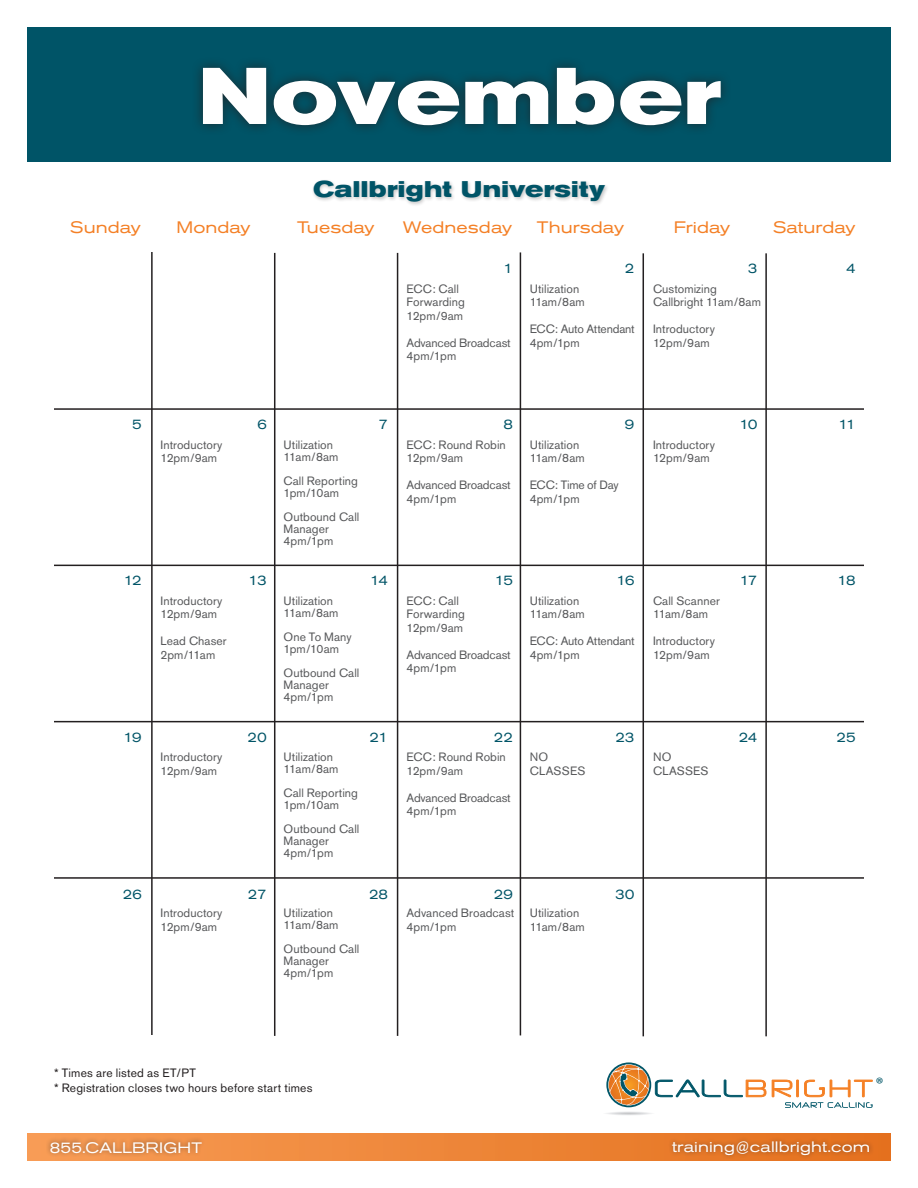
<style>
.page{position:relative;width:918px;height:1188px;background:#fff}
.page>*{position:absolute;margin:0;border:0;box-sizing:border-box;transform-origin:0 0}
.t1{font:700 expanded 79.5px "Akzidenz Grotesk BE";letter-spacing:.01em;color:#fff}
.t2{font:700 expanded 22.5px "Akzidenz Grotesk BE";letter-spacing:.02em;color:#005467}
.t3{font:18.15px "Myriad Pro";color:#005668}
.t4{font:expanded 16.5px "Akzidenz Grotesk BE";color:#f48026}
.t5{font:expanded 15px "Akzidenz Grotesk BE";letter-spacing:.01em;color:#fff}
.t6{font:expanded 13.5px "Akzidenz Grotesk BE";letter-spacing:-.045em;color:#005467}
.t7{font:12px/13.5px "Akzidenz Grotesk BE";letter-spacing:.005em;color:#57585a}
.t8{font:12px "Akzidenz Grotesk BE";letter-spacing:-.015em;color:#57585a}
.t9{font:12px "Akzidenz Grotesk BE";letter-spacing:.015em;color:#231f20}
</style>
<div class="page">
<svg style="left:27px;top:1134px;width:864px;height:27px"></svg>
<div style="left:46px;top:1136px;width:828px;height:23px;background:#231f20;opacity:.5"></div>
<div style="left:312px;top:179px;width:298px;height:28px;background:#231f20;opacity:.25"></div>
<svg style="left:606px;top:1062px;width:45px;height:45px"></svg>
<svg style="left:608px;top:1064px;width:41px;height:41px"></svg>
<svg style="left:655px;top:1079px;width:218px;height:29px"></svg>
<hr style="left:151px;top:252px;width:2px;height:783px;background:#231f20">
<hr style="left:397px;top:253px;width:1px;height:783px;background:#231f20">
<hr style="left:274px;top:253px;width:1px;height:783px;background:#231f20">
<hr style="left:520px;top:252px;width:1px;height:783px;background:#231f20">
<hr style="left:765px;top:253px;width:2px;height:783px;background:#231f20">
<hr style="left:643px;top:253px;width:1px;height:783px;background:#231f20">
<hr style="left:54px;top:408px;width:810px;height:2px;background:#231f20">
<hr style="left:54px;top:565px;width:810px;height:1px;background:#231f20">
<hr style="left:54px;top:721px;width:810px;height:1px;background:#231f20">
<hr style="left:54px;top:877px;width:810px;height:2px;background:#231f20">
<div style="left:27px;top:27px;width:864px;height:135px;background:#005467"></div>
<div style="left:192px;top:57px;width:540px;height:79px;background:#231f20;opacity:.75"></div>
<p class="t1" style="left:198px;top:50px;width:523px">November</p>
<p class="t2" style="left:313px;top:177px;width:293px">Callbright University</p>
<p class="t4" style="left:70px;top:217px;width:72px">Sunday</p>
<p class="t4" style="left:177px;top:217px;width:76px">Monday</p>
<p class="t4" style="left:297px;top:217px;width:79px">Tuesday</p>
<p class="t4" style="left:403px;top:217px;width:110px">Wednesday</p>
<p class="t4" style="left:537px;top:217px;width:89px">Thursday</p>
<p class="t4" style="left:674px;top:217px;width:58px">Friday</p>
<p class="t4" style="left:773px;top:217px;width:84px">Saturday</p>
<p class="t6" style="left:503px;top:260px;width:11px">1</p>
<p class="t7" style="left:406px;top:282px;width:60px">ECC: Call<br>Forwarding</p>
<p class="t7" style="left:406px;top:309px;width:58px">12pm/9am</p>
<p class="t8" style="left:406px;top:335px;width:106px">Advanced Broadcast</p>
<p class="t7" style="left:406px;top:349px;width:51px">4pm/1pm</p>
<p class="t6" style="left:625px;top:260px;width:11px">2</p>
<p class="t7" style="left:530px;top:282px;width:51px">Utilization</p>
<p class="t7" style="left:530px;top:295px;width:57px">11am/8am</p>
<p class="t8" style="left:530px;top:322px;width:107px">ECC: Auto Attendant</p>
<p class="t7" style="left:530px;top:336px;width:51px">4pm/1pm</p>
<p class="t6" style="left:748px;top:260px;width:11px">3</p>
<p class="t7" style="left:653px;top:282px;width:109px">Customizing<br>Callbright 11am/8am</p>
<p class="t7" style="left:653px;top:322px;width:63px">Introductory<br>12pm/9am</p>
<p class="t6" style="left:846px;top:260px;width:11px">4</p>
<p class="t6" style="left:132px;top:416px;width:11px">5</p>
<p class="t6" style="left:257px;top:416px;width:11px">6</p>
<p class="t6" style="left:379px;top:416px;width:11px">7</p>
<p class="t6" style="left:503px;top:416px;width:11px">8</p>
<p class="t6" style="left:625px;top:416px;width:11px">9</p>
<p class="t6" style="left:739px;top:416px;width:20px">10</p>
<p class="t6" style="left:838px;top:416px;width:19px">11</p>
<p class="t7" style="left:160px;top:438px;width:63px">Introductory</p>
<p class="t7" style="left:160px;top:451px;width:58px">12pm/9am</p>
<p class="t7" style="left:284px;top:438px;width:51px">Utilization</p>
<p class="t7" style="left:284px;top:450px;width:57px">11am/8am</p>
<p class="t7" style="left:284px;top:474px;width:76px">Call Reporting</p>
<p class="t7" style="left:284px;top:486px;width:57px">1pm/10am</p>
<p class="t7" style="left:284px;top:510px;width:77px;line-height:12px">Outbound Call<br>Manager</p>
<p class="t7" style="left:284px;top:534px;width:51px">4pm/1pm</p>
<p class="t7" style="left:406px;top:438px;width:101px">ECC: Round Robin</p>
<p class="t7" style="left:406px;top:451px;width:58px">12pm/9am</p>
<p class="t8" style="left:406px;top:478px;width:106px">Advanced Broadcast</p>
<p class="t7" style="left:406px;top:492px;width:51px">4pm/1pm</p>
<p class="t7" style="left:530px;top:438px;width:51px">Utilization</p>
<p class="t7" style="left:530px;top:451px;width:57px">11am/8am</p>
<p class="t8" style="left:530px;top:478px;width:90px">ECC: Time of Day</p>
<p class="t7" style="left:530px;top:492px;width:51px">4pm/1pm</p>
<p class="t7" style="left:653px;top:438px;width:63px">Introductory</p>
<p class="t7" style="left:653px;top:451px;width:58px">12pm/9am</p>
<p class="t6" style="left:124px;top:572px;width:19px">12</p>
<p class="t6" style="left:249px;top:572px;width:19px">13</p>
<p class="t6" style="left:370px;top:572px;width:19px">14</p>
<p class="t6" style="left:495px;top:572px;width:20px">15</p>
<p class="t6" style="left:616px;top:572px;width:20px">16</p>
<p class="t6" style="left:740px;top:572px;width:19px">17</p>
<p class="t6" style="left:837px;top:572px;width:20px">18</p>
<p class="t7" style="left:160px;top:594px;width:63px">Introductory</p>
<p class="t7" style="left:160px;top:607px;width:58px">12pm/9am</p>
<p class="t7" style="left:160px;top:634px;width:68px">Lead Chaser</p>
<p class="t7" style="left:160px;top:648px;width:56px">2pm/11am</p>
<p class="t7" style="left:284px;top:594px;width:51px">Utilization</p>
<p class="t7" style="left:284px;top:606px;width:57px">11am/8am</p>
<p class="t7" style="left:284px;top:630px;width:70px">One To Many</p>
<p class="t7" style="left:284px;top:642px;width:57px">1pm/10am</p>
<p class="t7" style="left:284px;top:666px;width:77px;line-height:12px">Outbound Call<br>Manager</p>
<p class="t7" style="left:284px;top:690px;width:51px">4pm/1pm</p>
<p class="t7" style="left:406px;top:594px;width:60px">ECC: Call<br>Forwarding</p>
<p class="t7" style="left:406px;top:621px;width:58px">12pm/9am</p>
<p class="t8" style="left:406px;top:647px;width:106px">Advanced Broadcast</p>
<p class="t7" style="left:406px;top:661px;width:51px">4pm/1pm</p>
<p class="t7" style="left:530px;top:594px;width:51px">Utilization</p>
<p class="t7" style="left:530px;top:607px;width:57px">11am/8am</p>
<p class="t8" style="left:530px;top:634px;width:107px">ECC: Auto Attendant</p>
<p class="t7" style="left:530px;top:648px;width:51px">4pm/1pm</p>
<p class="t7" style="left:653px;top:594px;width:68px">Call Scanner</p>
<p class="t7" style="left:653px;top:607px;width:57px">11am/8am</p>
<p class="t7" style="left:653px;top:634px;width:63px">Introductory</p>
<p class="t7" style="left:653px;top:648px;width:58px">12pm/9am</p>
<p class="t6" style="left:123px;top:730px;width:20px">19</p>
<p class="t6" style="left:248px;top:730px;width:21px">20</p>
<p class="t6" style="left:370px;top:730px;width:20px">21</p>
<p class="t6" style="left:494px;top:730px;width:21px">22</p>
<p class="t6" style="left:616px;top:730px;width:20px">23</p>
<p class="t6" style="left:739px;top:730px;width:20px">24</p>
<p class="t6" style="left:837px;top:730px;width:21px">25</p>
<p class="t7" style="left:160px;top:750px;width:63px">Introductory</p>
<p class="t7" style="left:160px;top:764px;width:58px">12pm/9am</p>
<p class="t7" style="left:284px;top:750px;width:51px">Utilization</p>
<p class="t7" style="left:284px;top:762px;width:57px">11am/8am</p>
<p class="t7" style="left:284px;top:786px;width:76px">Call Reporting</p>
<p class="t7" style="left:284px;top:798px;width:57px">1pm/10am</p>
<p class="t7" style="left:284px;top:823px;width:77px;line-height:12px">Outbound Call<br>Manager</p>
<p class="t7" style="left:284px;top:846px;width:51px">4pm/1pm</p>
<p class="t7" style="left:406px;top:750px;width:101px">ECC: Round Robin</p>
<p class="t7" style="left:406px;top:764px;width:58px">12pm/9am</p>
<p class="t8" style="left:406px;top:790px;width:106px">Advanced Broadcast</p>
<p class="t7" style="left:406px;top:804px;width:51px">4pm/1pm</p>
<p class="t7" style="left:530px;top:750px;width:20px">NO</p>
<p class="t7" style="left:530px;top:764px;width:57px">CLASSES</p>
<p class="t7" style="left:653px;top:750px;width:20px">NO</p>
<p class="t7" style="left:653px;top:764px;width:57px">CLASSES</p>
<p class="t6" style="left:123px;top:886px;width:20px">26</p>
<p class="t6" style="left:248px;top:886px;width:20px">27</p>
<p class="t6" style="left:369px;top:886px;width:21px">28</p>
<p class="t6" style="left:494px;top:886px;width:21px">29</p>
<p class="t6" style="left:615px;top:886px;width:21px">30</p>
<p class="t7" style="left:160px;top:906px;width:63px">Introductory</p>
<p class="t7" style="left:160px;top:920px;width:58px">12pm/9am</p>
<p class="t7" style="left:284px;top:906px;width:51px">Utilization</p>
<p class="t7" style="left:284px;top:918px;width:57px">11am/8am</p>
<p class="t7" style="left:284px;top:943px;width:77px;line-height:12px">Outbound Call<br>Manager</p>
<p class="t7" style="left:284px;top:966px;width:51px">4pm/1pm</p>
<p class="t7" style="left:406px;top:906px;width:109px">Advanced Broadcast<br>4pm/1pm</p>
<p class="t7" style="left:530px;top:906px;width:51px">Utilization</p>
<p class="t7" style="left:530px;top:920px;width:57px">11am/8am</p>
<p class="t9" style="left:54px;top:1066px;width:143px">* Times are listed as ET/PT</p>
<p class="t9" style="left:54px;top:1080px;width:260px">* Registration closes two hours before start times</p>
<h3 class="t3" style="left:876px;top:1073px;width:9px">®</h3>
<p class="t5" style="left:50px;top:1139px;width:154px">855.CALLBRIGHT</p>
<p class="t5" style="left:672px;top:1138px;width:200px">training@callbright.com</p>
</div>
